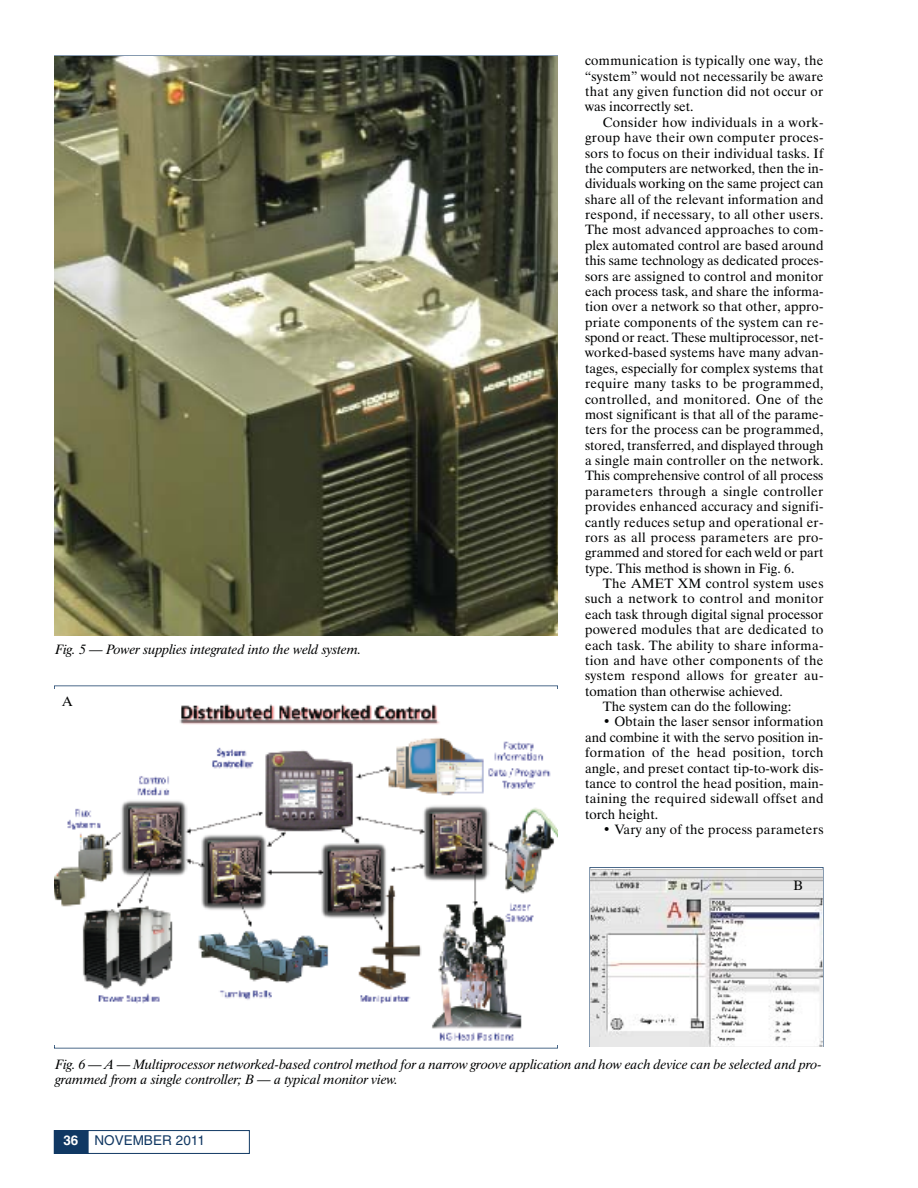
<style>
.page{position:relative;width:918px;height:1188px;background:#fff}
.page>*{position:absolute;margin:0;border:0;box-sizing:border-box;transform-origin:0 0}
.t1{font:13.5px/15.5px "Dutch 801 BT";letter-spacing:.025em;color:#010202;text-align:justify}
.t2{font:italic 13.5px/15px "Dutch 801 BT";color:#010202}
.t3{font:13.5px "Dutch 801 BT";color:#010202}
.t4{font:13.5px "Dutch 801 BT";letter-spacing:.005em;color:#010202}
.t5{font:13.5px "Helvetica";color:#113863}
.s1{font-weight:700;color:#fff}
</style>
<div class="page">
<div style="left:88px;top:1130px;width:162px;height:24px;border:1px solid #103863"></div>
<div style="left:54px;top:1130px;width:34px;height:24px;background:#103863"></div>
<img style="left:55px;top:56px;width:502px;height:579px">
<svg style="left:54px;top:685px;width:504px;height:363px"></svg>
<img style="left:55px;top:690px;width:502px;height:354px">
<img style="left:557px;top:690px;width:1px;height:354px">
<img style="left:590px;top:869px;width:233px;height:177px">
<p class="t2" style="left:55px;top:643px;width:307px">Fig. 5 — Power supplies integrated into the weld system.</p>
<p class="t1" style="left:62px;top:695px;width:12px">A</p>
<p class="t1" style="left:585px;top:54px;width:240px">communication is typically one way, the “system” would not necessarily be aware that any given function did not occur or was incorrectly set.</p>
<p class="t1" style="left:585px;top:116px;width:240px;text-indent:18px">Consider how individuals in a work&shy;group have their own computer proces&shy;sors to focus on their individual tasks. If the computers are networked, then the in&shy;dividuals working on the same project can share all of the relevant information and respond, if necessary, to all other users.<br>The most advanced approaches to com&shy;plex automated control are based around this same technology as dedicated proces&shy;sors are assigned to control and monitor each process task, and share the informa&shy;tion over a network so that other, appro&shy;priate components of the system can re&shy;spond or react. These multiprocessor, net&shy;worked-based systems have many advan&shy;tages, especially for complex systems that require many tasks to be programmed, controlled, and monitored. One of the most significant is that all of the parame&shy;ters for the process can be programmed, stored, transferred, and displayed through a single main controller on the network.<br>This comprehensive control of all process parameters through a single controller provides enhanced accuracy and signifi&shy;cantly reduces setup and operational er&shy;rors as all process parameters are pro&shy;grammed and stored for each weld or part type. This method is shown in Fig. 6.</p>
<p class="t1" style="left:603px;top:577px;width:222px">The AMET XM control system uses</p>
<p class="t1" style="left:585px;top:592px;width:240px">such a network to control and monitor</p>
<p class="t4" style="left:585px;top:609px;width:240px">each task through digital signal processor</p>
<p class="t1" style="left:585px;top:623px;width:240px">powered modules that are dedicated to</p>
<p class="t1" style="left:585px;top:639px;width:240px">each task. The ability to share informa-</p>
<p class="t1" style="left:585px;top:654px;width:240px">tion and have other components of the</p>
<p class="t1" style="left:585px;top:669px;width:240px">system respond allows for greater au-</p>
<p class="t3" style="left:585px;top:686px;width:199px">tomation than otherwise achieved.</p>
<p class="t3" style="left:603px;top:701px;width:190px">The system can do the following:</p>
<p class="t1" style="left:585px;top:715px;width:240px;text-indent:18px">• Obtain the laser sensor information and combine it with the servo position in&shy;formation of the head position, torch angle, and preset contact tip-to-work dis&shy;tance to control the head position, main&shy;taining the required sidewall offset and torch height.</p>
<p class="t1" style="left:603px;top:823px;width:222px">• Vary any of the process parameters</p>
<p class="t1" style="left:793px;top:879px;width:11px">B</p>
<p class="t2" style="left:55px;top:1058px;width:768px">Fig. 6 — A — Multiprocessor networked-based control method for a narrow groove application and how each device can be selected and pro&shy;grammed from a single controller; B — a typical monitor view.</p>
<p class="t5" style="left:63px;top:1136px;width:143px"><span class="s1">36</span> NOVEMBER 2011</p>
</div>
